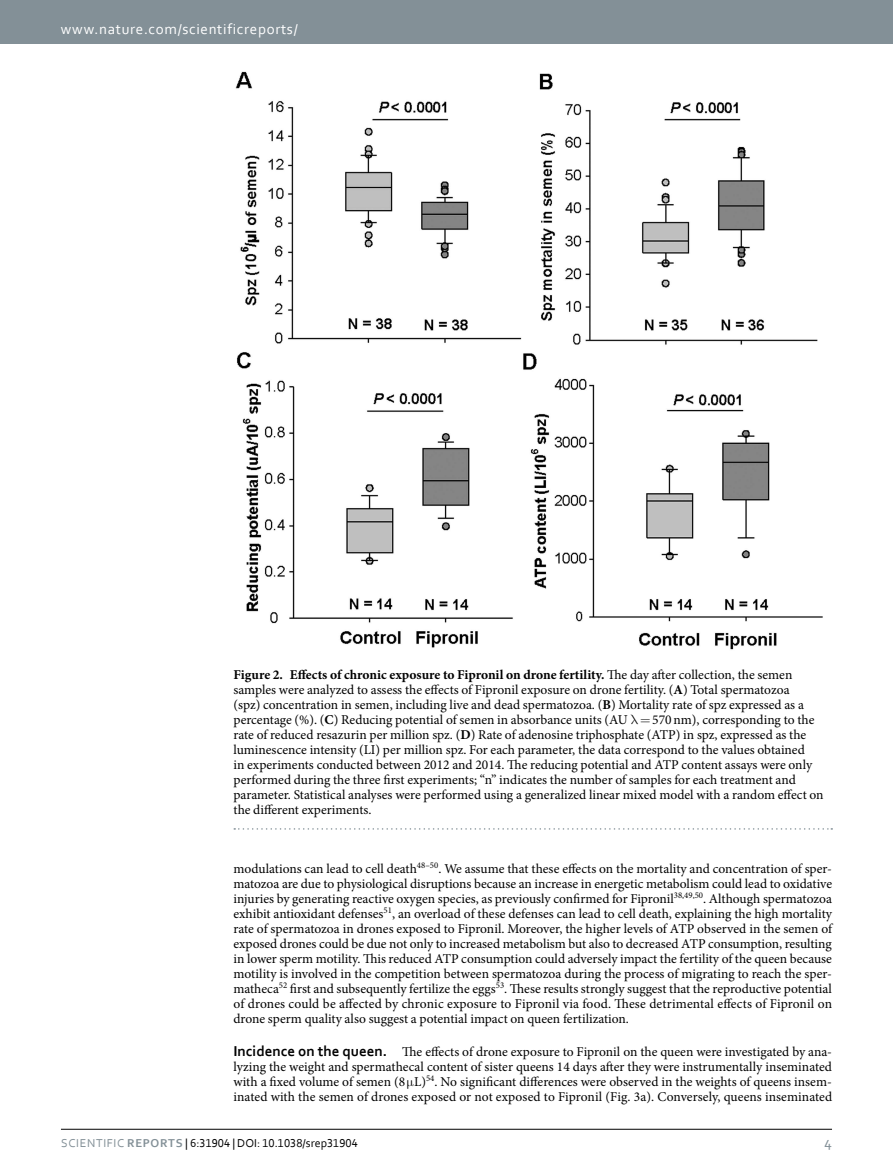
<style>
.page{position:relative;width:893px;height:1174px;background:#fff}
.page>*{position:absolute;margin:0;border:0;box-sizing:border-box;transform-origin:0 0}
.t1{font:15px "Corbel";letter-spacing:.045em;color:#fff}
.t2{font:15px "Corbel";color:#839097}
.t3{font:13.5px/15px "Minion Pro";color:#000;text-align:justify}
.t4{font:12px "Corbel";color:#000}
.s1{font-weight:700}
.s2{font-family:"Corbel";font-weight:700;font-size:15px}
.s3{color:#839097}
.s4{font-weight:700;color:#839097}
</style>
<div class="page">
<div style="left:0;top:0;width:893px;height:43px;background:#839097"></div>
<hr style="left:61px;top:1129px;width:771px;height:1px;background:#000">
<img style="left:235px;top:71px;width:588px;height:579px">
<svg style="left:234px;top:828px;width:598px;height:1px"></svg>
<p class="t1" style="left:61px;top:19px;width:238px">www.nature.com/scientificreports/</p>
<p class="t3" style="left:233px;top:667px;width:572px;text-align:left"><span class="s1">Figure 2. Effects of chronic exposure to Fipronil on drone fertility.</span> The day after collection, the semen samples were analyzed to assess the effects of Fipronil exposure on drone fertility. (<span class="s1">A</span>) Total spermatozoa (spz) concentration in semen, including live and dead spermatozoa. (<span class="s1">B</span>) Mortality rate of spz expressed as a percentage (%). (<span class="s1">C</span>) Reducing potential of semen in absorbance units (AU</p>
<p class="t3" style="left:233px;top:712px;width:592px;text-align:left;text-indent:419px">570nm), corresponding to the rate of reduced resazurin per million spz. (<span class="s1">D</span>) Rate of adenosine triphosphate (ATP) in spz, expressed as the luminescence intensity (LI) per million spz. For each parameter, the data correspond to the values obtained<br>in experiments conducted between 2012 and 2014. The reducing potential and ATP content assays were only performed during the three first experiments; “n” indicates the number of samples for each treatment and parameter. Statistical analyses were performed using a generalized linear mixed model with a random effect on the different experiments.</p>
<p class="t3" style="left:233px;top:861px;width:600px">modulations can lead to cell death<sup>48–50</sup>. We assume that these effects on the mortality and concentration of sper&shy;matozoa are due to physiological disruptions because an increase in energetic metabolism could lead to oxidative injuries by generating reactive oxygen species, as previously confirmed for Fipronil<sup>38,49,50</sup>. Although spermatozoa exhibit antioxidant defenses<sup>51</sup>, an overload of these defenses can lead to cell death, explaining the high mortality rate of spermatozoa in drones exposed to Fipronil. Moreover, the higher levels of ATP observed in the semen of exposed drones could be due not only to increased metabolism but also to decreased ATP consumption, resulting in lower sperm motility. This reduced ATP consumption could adversely impact the fertility of the queen because motility is involved in the competition between spermatozoa during the process of migrating to reach the sper&shy;matheca<sup>52</sup> first and subsequently fertilize the eggs<sup>53</sup>. These results strongly suggest that the reproductive potential of drones could be affected by chronic exposure to Fipronil via food. These detrimental effects of Fipronil on drone sperm quality also suggest a potential impact on queen fertilization.</p>
<p class="t3" style="left:233px;top:1044px;width:600px"><span class="s2">Incidence on the queen.</span> The effects of drone exposure to Fipronil on the queen were investigated by ana&shy;lyzing the weight and spermathecal content of sister queens 14 days after they were instrumentally inseminated with a fixed volume of semen (8 L)<sup>54</sup>. No significant differences were observed in the weights of queens insem&shy;inated with the semen of drones exposed or not exposed to Fipronil (Fig. 3a). Conversely, queens inseminated</p>
<p class="t4" style="left:61px;top:1135px;width:298px"><span class="s3">Scientific</span> <span class="s4">Reports</span> | 6:31904 | DOI: 10.1038/srep31904</p>
<p class="t2" style="left:824px;top:1132px;width:9px">4</p>
</div>
